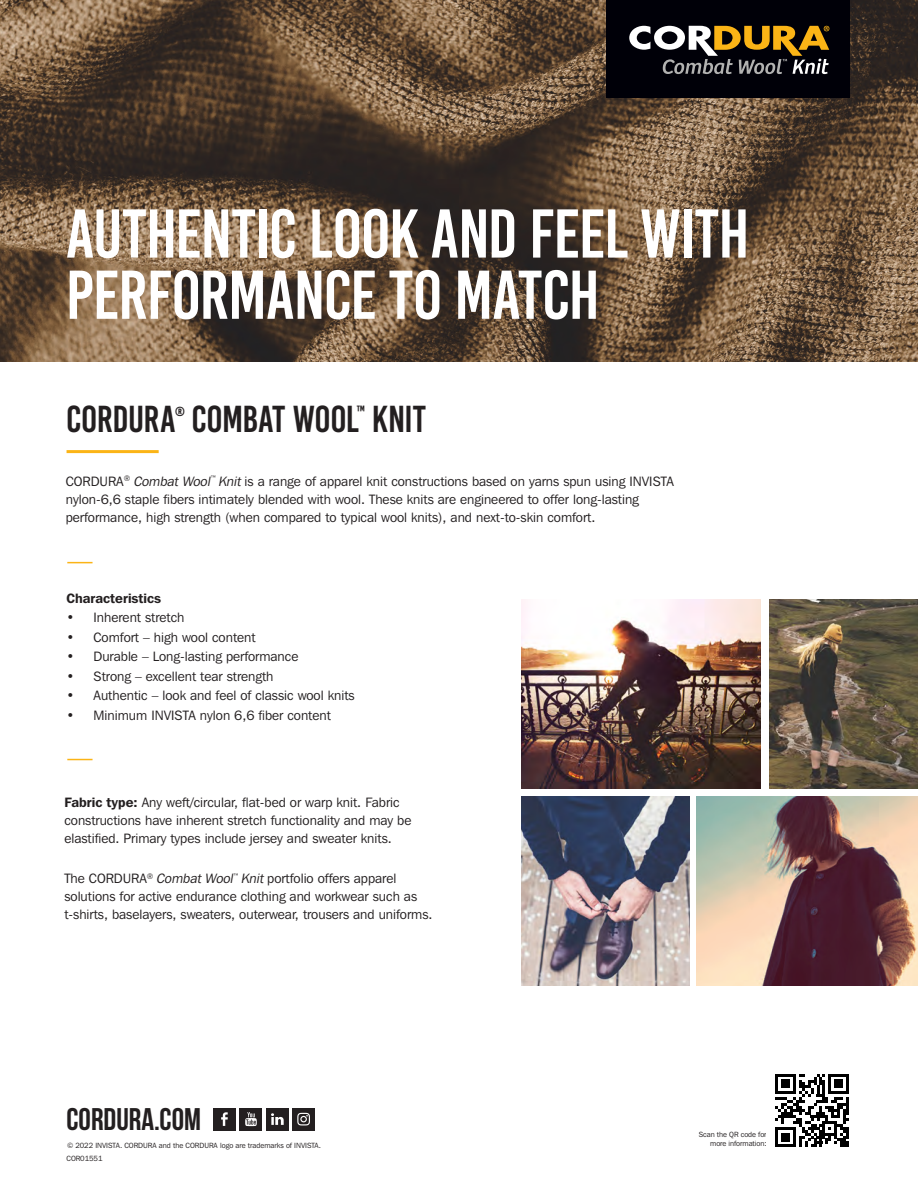
<style>
.page{position:relative;width:918px;height:1188px;background:#fff}
.page>*{position:absolute;margin:0;border:0;box-sizing:border-box;transform-origin:0 0}
.t1{font:68.85px/61.2px "Bebas Kai";letter-spacing:-.015em;color:#fff}
.t2{font:37.5px "Bebas Kai";letter-spacing:-.015em;color:#231f20}
.t3{font:31.35px "Bebas Neue";color:#231f20}
.t4{font:14.85px "Bebas Kai";color:#231f20}
.t5{font:13.5px/18px "Franklin Gothic IT Cby BT";color:#231f20}
.t6{font:600 13.5px "Franklin Gothic IT Cby BT";color:#231f20}
.t7{font:13.05px "Bebas Kai";color:#231f20}
.t8{font:7.5px/9px "Franklin Gothic IT Cby BT";letter-spacing:-.005em;color:#231f20;text-align:right}
.s1{font-style:italic}
.s2{font-weight:600}
</style>
<div class="page">
<img style="left:0;top:0;width:918px;height:361px">
<div style="left:240px;top:1108px;width:22px;height:23px;background:#231f20"></div>
<svg style="left:245px;top:1112px;width:12px;height:14px"></svg>
<div style="left:213px;top:1108px;width:23px;height:23px;background:#231f20"></div>
<svg style="left:221px;top:1112px;width:7px;height:14px"></svg>
<div style="left:266px;top:1108px;width:23px;height:23px;background:#231f20"></div>
<svg style="left:271px;top:1113px;width:13px;height:12px"></svg>
<div style="left:292px;top:1108px;width:23px;height:23px;background:#231f20"></div>
<svg style="left:297px;top:1113px;width:13px;height:12px"></svg>
<svg style="left:67px;top:562px;width:26px;height:1px"></svg>
<svg style="left:67px;top:759px;width:26px;height:1px"></svg>
<hr style="left:67px;top:450px;width:92px;height:3px;background:#fbb416">
<svg style="left:775px;top:1074px;width:74px;height:73px"></svg>
<hr style="left:775px;top:1144px;width:21px;height:3px;background:#000">
<div style="left:781px;top:1133px;width:9px;height:8px;background:#000"></div>
<img style="left:522px;top:599px;width:239px;height:190px">
<img style="left:769px;top:599px;width:149px;height:190px">
<img style="left:522px;top:796px;width:167px;height:190px">
<img style="left:696px;top:796px;width:222px;height:190px">
<div style="left:606px;top:0;width:244px;height:98px;background:#000008"></div>
<svg style="left:629px;top:26px;width:200px;height:48px"></svg>
<p class="t1" style="left:66px;top:204px;width:685px">AUTHENTIC LOOK AND FEEL WITH<br>PERFORMANCE TO MATCH</p>
<p class="t2" style="left:66px;top:399px;width:361px">CORDURA COMBAT WOOL KNIT</p>
<p class="t7" style="left:175px;top:404px;width:11px">®</p>
<p class="t4" style="left:357px;top:403px;width:10px">™</p>
<p class="t5" style="left:66px;top:472px;width:610px">CORDURA<sup>®</sup> <span class="s1">Combat Wool</span><sup>™</sup> <span class="s1">Knit</span> is a range of apparel knit constructions based on yarns spun using INVISTA nylon-6,6 staple fibers intimately blended with wool. These knits are engineered to offer long-lasting performance, high strength (when compared to typical wool knits), and next-to-skin comfort.</p>
<p class="t6" style="left:67px;top:590px;width:96px">Characteristics</p>
<p class="t5" style="left:67px;top:609px;width:119px">• Inherent stretch</p>
<p class="t5" style="left:67px;top:628px;width:191px">• Comfort – high wool content</p>
<p class="t5" style="left:67px;top:648px;width:233px">• Durable – Long-lasting performance</p>
<p class="t5" style="left:67px;top:667px;width:208px">• Strong – excellent tear strength</p>
<p class="t5" style="left:67px;top:687px;width:290px">• Authentic – look and feel of classic wool knits</p>
<p class="t5" style="left:67px;top:706px;width:266px">• Minimum INVISTA nylon 6,6 fiber content</p>
<p class="t5" style="left:64px;top:793px;width:349px"><span class="s2">Fabric type:</span> Any weft/circular, flat-bed or warp knit. Fabric constructions have inherent stretch functionality and may be elastified. Primary types include jersey and sweater knits.</p>
<p class="t5" style="left:64px;top:869px;width:370px">The CORDURA<sup>®</sup> <span class="s1">Combat Wool</span><sup>™</sup> <span class="s1">Knit</span> portfolio offers apparel solutions for active endurance clothing and workwear such as t-shirts, baselayers, sweaters, outerwear, trousers and uniforms.</p>
<p class="t3" style="left:67px;top:1102px;width:136px">CORDURA.COM</p>
<p class="t8" style="left:67px;top:1141px;width:256px">© 2022 INVISTA. CORDURA and the CORDURA logo are trademarks of INVISTA.</p>
<p class="t8" style="left:67px;top:1154px;width:38px">COR01551</p>
<p class="t8" style="left:699px;top:1130px;width:69px">Scan the QR code for more information:</p>
</div>
